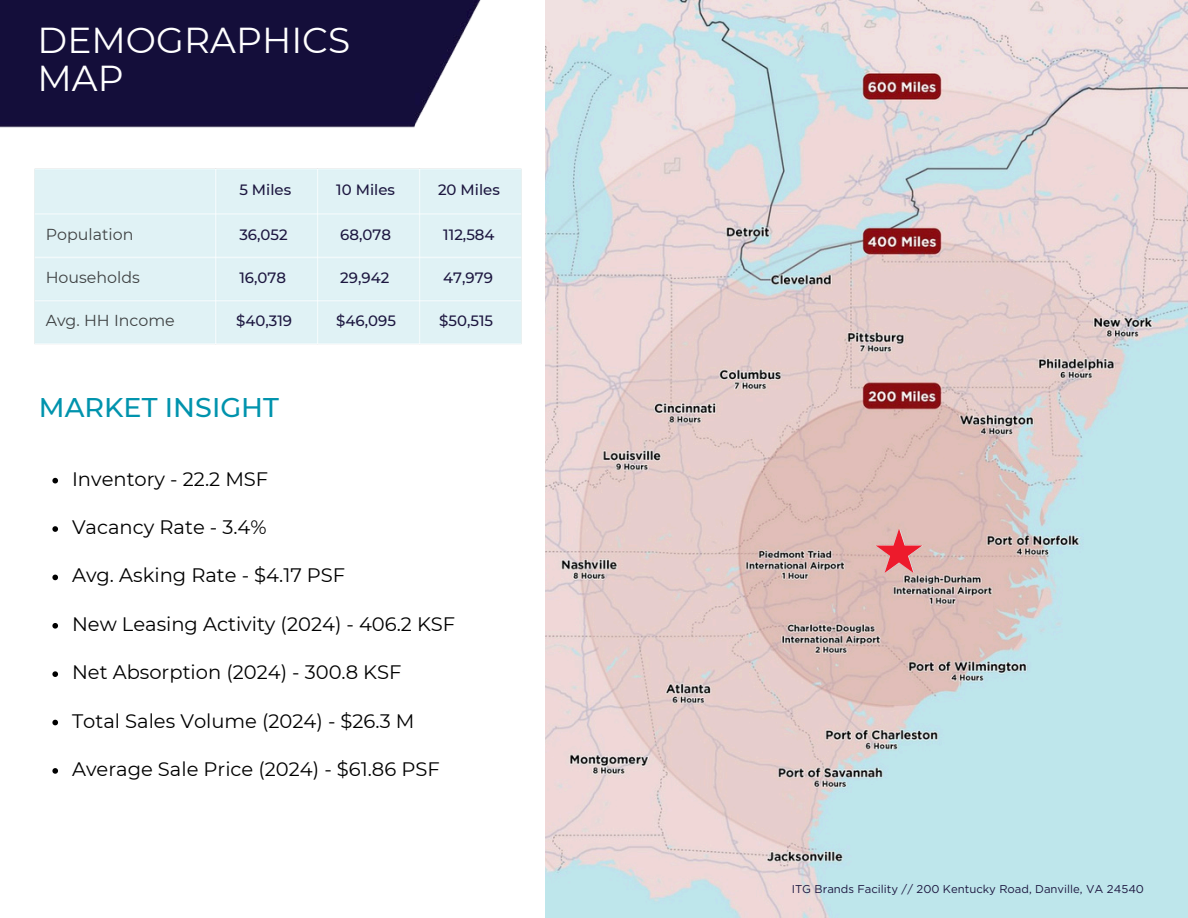
<style>
.page{position:relative;width:1188px;height:918px;background:#fff}
.page>*{position:absolute;margin:0;border:0;box-sizing:border-box;transform-origin:0 0}
.t1{font:36px/38.2px "Montserrat";color:#fff}
.t2{font:500 27px "Montserrat";color:#0093ad}
.t3{font:19.5px "Montserrat";color:#000}
.t4{font:15.9px "Montserrat";color:#3f4243}
.t5{font:500 15px "Montserrat";color:#1d1740}
.t6{font:11.4px "Gotham";color:#1d1740}
</style>
<div class="page">
<div style="left:34px;top:168px;width:488px;height:177px;background:#e0f2f5"></div>
<img style="left:0;top:0;width:481px;height:128px">
<img style="left:546px;top:0;width:642px;height:918px">
<svg style="left:876px;top:529px;width:46px;height:44px;background:#e28889"></svg>
<svg style="left:52px;top:478px;width:6px;height:5px"></svg>
<svg style="left:52px;top:526px;width:6px;height:6px"></svg>
<svg style="left:52px;top:575px;width:6px;height:5px"></svg>
<svg style="left:52px;top:623px;width:6px;height:6px"></svg>
<svg style="left:52px;top:671px;width:6px;height:6px"></svg>
<svg style="left:52px;top:720px;width:6px;height:5px"></svg>
<svg style="left:52px;top:768px;width:6px;height:6px"></svg>
<h4 class="t1" style="left:38px;top:21px;width:314px">DEMOGRAPHICS<br>MAP</h4>
<h5 class="t4" style="left:46px;top:225px;width:89px">Population</h5>
<h5 class="t4" style="left:46px;top:268px;width:96px">Households</h5>
<h4 class="t4" style="left:46px;top:311px;width:131px">Avg. HH Income</h4>
<h1 class="t5" style="left:239px;top:181px;width:53px">5 Miles</h1>
<p class="t5" style="left:336px;top:181px;width:60px">10 Miles</p>
<h5 class="t5" style="left:438px;top:181px;width:63px">20 Miles</h5>
<h4 class="t5" style="left:239px;top:225px;width:50px">36,052</h4>
<h4 class="t5" style="left:239px;top:268px;width:48px">16,078</h4>
<h4 class="t5" style="left:236px;top:311px;width:57px">$40,319</h4>
<h2 class="t5" style="left:340px;top:225px;width:52px">68,078</h2>
<p class="t5" style="left:443px;top:225px;width:53px">112,584</p>
<p class="t5" style="left:340px;top:268px;width:50px">29,942</p>
<p class="t5" style="left:443px;top:268px;width:51px">47,979</p>
<p class="t5" style="left:336px;top:311px;width:61px">$46,095</p>
<p class="t5" style="left:439px;top:311px;width:55px">$50,515</p>
<p class="t2" style="left:39px;top:391px;width:242px">MARKET INSIGHT</p>
<h4 class="t3" style="left:72px;top:467px;width:198px">Inventory - 22.2 MSF</h4>
<h4 class="t3" style="left:72px;top:515px;width:196px">Vacancy Rate - 3.4%</h4>
<h4 class="t3" style="left:72px;top:564px;width:275px">Avg. Asking Rate - $4.17 PSF</h4>
<h4 class="t3" style="left:72px;top:612px;width:385px">New Leasing Activity (2024) - 406.2 KSF</h4>
<h4 class="t3" style="left:72px;top:660px;width:331px">Net Absorption (2024) - 300.8 KSF</h4>
<h4 class="t3" style="left:72px;top:709px;width:344px">Total Sales Volume (2024) - $26.3 M</h4>
<h4 class="t3" style="left:72px;top:757px;width:369px">Average Sale Price (2024) - $61.86 PSF</h4>
<p class="t6" style="left:792px;top:882px;width:354px">ITG Brands Facility // 200 Kentucky Road, Danville, VA 24540</p>
</div>
